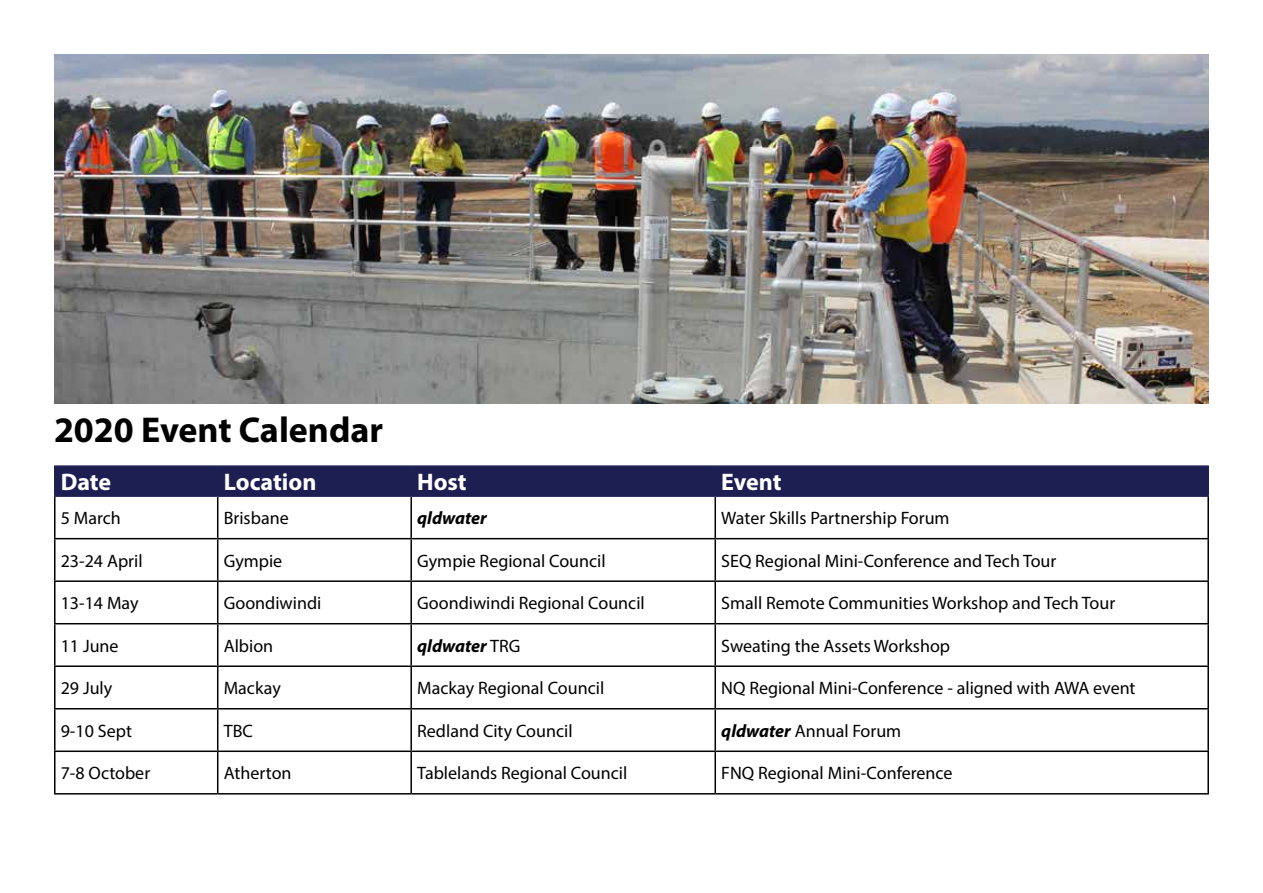
<style>
.page{position:relative;width:1263px;height:893px;background:#fff}
.page>*{position:absolute;margin:0;border:0;box-sizing:border-box;transform-origin:0 0}
.t1{font:700 36px "Myriad Pro";color:#000}
.t2{font:700 24px "Myriad Pro";color:#fff}
.t3{font:18px "Myriad Pro";color:#000}
.t4{font:italic 700 18px "Myriad Pro";color:#000}
.s1{font-weight:400;font-style:normal}
.s2{font-weight:700;font-style:italic}
</style>
<div class="page">
<div style="left:56px;top:467px;width:1151px;height:28px;background:#1d1f53"></div>
<svg style="left:56px;top:497px;width:1151px;height:296px"></svg>
<hr style="left:54px;top:497px;width:2px;height:41px;background:#000">
<hr style="left:217px;top:497px;width:1px;height:41px;background:#000">
<hr style="left:410px;top:497px;width:2px;height:41px;background:#000">
<hr style="left:714px;top:497px;width:2px;height:41px;background:#000">
<hr style="left:1207px;top:497px;width:2px;height:41px;background:#000">
<hr style="left:54px;top:538px;width:164px;height:1px;background:#000">
<hr style="left:54px;top:539px;width:2px;height:41px;background:#000">
<hr style="left:218px;top:538px;width:193px;height:1px;background:#000">
<hr style="left:217px;top:539px;width:1px;height:41px;background:#000">
<hr style="left:411px;top:538px;width:304px;height:1px;background:#000">
<hr style="left:410px;top:539px;width:2px;height:41px;background:#000">
<hr style="left:715px;top:538px;width:494px;height:1px;background:#000">
<hr style="left:714px;top:539px;width:2px;height:41px;background:#000">
<hr style="left:1207px;top:539px;width:2px;height:41px;background:#000">
<hr style="left:54px;top:580px;width:164px;height:2px;background:#000">
<hr style="left:54px;top:582px;width:2px;height:41px;background:#000">
<hr style="left:218px;top:580px;width:193px;height:2px;background:#000">
<hr style="left:217px;top:582px;width:1px;height:41px;background:#000">
<hr style="left:411px;top:580px;width:304px;height:2px;background:#000">
<hr style="left:410px;top:582px;width:2px;height:41px;background:#000">
<hr style="left:715px;top:580px;width:494px;height:2px;background:#000">
<hr style="left:714px;top:582px;width:2px;height:41px;background:#000">
<hr style="left:1207px;top:582px;width:2px;height:41px;background:#000">
<hr style="left:54px;top:623px;width:164px;height:1px;background:#000">
<hr style="left:54px;top:624px;width:2px;height:41px;background:#000">
<hr style="left:218px;top:623px;width:193px;height:1px;background:#000">
<hr style="left:217px;top:624px;width:1px;height:41px;background:#000">
<hr style="left:411px;top:623px;width:304px;height:1px;background:#000">
<hr style="left:410px;top:624px;width:2px;height:41px;background:#000">
<hr style="left:715px;top:623px;width:494px;height:1px;background:#000">
<hr style="left:714px;top:624px;width:2px;height:41px;background:#000">
<hr style="left:1207px;top:624px;width:2px;height:41px;background:#000">
<hr style="left:54px;top:665px;width:164px;height:2px;background:#000">
<hr style="left:54px;top:667px;width:2px;height:41px;background:#000">
<hr style="left:218px;top:665px;width:193px;height:2px;background:#000">
<hr style="left:217px;top:667px;width:1px;height:41px;background:#000">
<hr style="left:411px;top:665px;width:304px;height:2px;background:#000">
<hr style="left:410px;top:667px;width:2px;height:41px;background:#000">
<hr style="left:715px;top:665px;width:494px;height:2px;background:#000">
<hr style="left:714px;top:667px;width:2px;height:41px;background:#000">
<hr style="left:1207px;top:667px;width:2px;height:41px;background:#000">
<hr style="left:54px;top:708px;width:164px;height:1px;background:#000">
<hr style="left:54px;top:709px;width:2px;height:41px;background:#000">
<hr style="left:218px;top:708px;width:193px;height:1px;background:#000">
<hr style="left:217px;top:709px;width:1px;height:41px;background:#000">
<hr style="left:411px;top:708px;width:304px;height:1px;background:#000">
<hr style="left:410px;top:709px;width:2px;height:41px;background:#000">
<hr style="left:715px;top:708px;width:494px;height:1px;background:#000">
<hr style="left:714px;top:709px;width:2px;height:41px;background:#000">
<hr style="left:1207px;top:709px;width:2px;height:41px;background:#000">
<hr style="left:54px;top:750px;width:164px;height:2px;background:#000">
<hr style="left:54px;top:752px;width:2px;height:41px;background:#000">
<hr style="left:218px;top:750px;width:193px;height:2px;background:#000">
<hr style="left:217px;top:752px;width:1px;height:41px;background:#000">
<hr style="left:411px;top:750px;width:304px;height:2px;background:#000">
<hr style="left:410px;top:752px;width:2px;height:41px;background:#000">
<hr style="left:715px;top:750px;width:494px;height:2px;background:#000">
<hr style="left:714px;top:752px;width:2px;height:41px;background:#000">
<hr style="left:1207px;top:752px;width:2px;height:41px;background:#000">
<hr style="left:54px;top:793px;width:164px;height:1px;background:#000">
<hr style="left:218px;top:793px;width:193px;height:1px;background:#000">
<hr style="left:411px;top:793px;width:304px;height:1px;background:#000">
<hr style="left:715px;top:793px;width:494px;height:1px;background:#000">
<hr style="left:54px;top:465px;width:164px;height:2px;background:#1d1f53">
<hr style="left:54px;top:467px;width:2px;height:28px;background:#1d1f53">
<hr style="left:218px;top:465px;width:193px;height:2px;background:#1d1f53">
<hr style="left:411px;top:465px;width:304px;height:2px;background:#1d1f53">
<hr style="left:715px;top:465px;width:494px;height:2px;background:#1d1f53">
<hr style="left:1207px;top:467px;width:2px;height:28px;background:#1d1f53">
<hr style="left:54px;top:495px;width:164px;height:2px;background:#1d1f53">
<hr style="left:218px;top:495px;width:193px;height:2px;background:#1d1f53">
<hr style="left:411px;top:495px;width:304px;height:2px;background:#1d1f53">
<hr style="left:715px;top:495px;width:494px;height:2px;background:#1d1f53">
<img style="left:54px;top:54px;width:1155px;height:350px">
<h1 class="t1" style="left:54px;top:406px;width:331px">2020 Event Calendar</h1>
<h2 class="t2" style="left:61px;top:466px;width:52px">Date</h2>
<h2 class="t2" style="left:224px;top:466px;width:94px">Location</h2>
<h2 class="t2" style="left:417px;top:466px;width:51px">Host</h2>
<h2 class="t2" style="left:721px;top:466px;width:62px">Event</h2>
<p class="t3" style="left:61px;top:507px;width:62px">5 March</p>
<p class="t3" style="left:224px;top:507px;width:66px">Brisbane</p>
<p class="t4" style="left:417px;top:506px;width:71px">qldwater</p>
<p class="t3" style="left:721px;top:507px;width:230px">Water Skills Partnership Forum</p>
<p class="t3" style="left:61px;top:549px;width:83px">23-24 April</p>
<p class="t3" style="left:224px;top:549px;width:60px">Gympie</p>
<p class="t3" style="left:417px;top:549px;width:190px">Gympie Regional Council</p>
<p class="t3" style="left:721px;top:549px;width:337px">SEQ Regional Mini-Conference and Tech Tour</p>
<p class="t3" style="left:61px;top:592px;width:79px">13-14 May</p>
<p class="t3" style="left:224px;top:592px;width:99px">Goondiwindi</p>
<p class="t3" style="left:417px;top:592px;width:229px">Goondiwindi Regional Council</p>
<p class="t3" style="left:721px;top:592px;width:396px">Small Remote Communities Workshop and Tech Tour</p>
<p class="t3" style="left:61px;top:635px;width:59px">11 June</p>
<p class="t3" style="left:224px;top:635px;width:51px">Albion</p>
<p class="t4" style="left:417px;top:634px;width:105px">qldwater <span class="s1">TRG</span></p>
<p class="t3" style="left:721px;top:635px;width:230px">Sweating the Assets Workshop</p>
<p class="t3" style="left:61px;top:677px;width:53px">29 July</p>
<p class="t3" style="left:224px;top:677px;width:59px">Mackay</p>
<p class="t3" style="left:417px;top:677px;width:189px">Mackay Regional Council</p>
<p class="t3" style="left:721px;top:677px;width:416px">NQ Regional Mini-Conference - aligned with AWA event</p>
<p class="t3" style="left:61px;top:720px;width:73px">9-10 Sept</p>
<p class="t3" style="left:224px;top:720px;width:31px">TBC</p>
<p class="t3" style="left:417px;top:720px;width:157px">Redland City Council</p>
<p class="t3" style="left:721px;top:720px;width:182px"><span class="s2">qldwater</span> Annual Forum</p>
<p class="t3" style="left:61px;top:762px;width:91px">7-8 October</p>
<p class="t3" style="left:224px;top:762px;width:69px">Atherton</p>
<p class="t3" style="left:417px;top:762px;width:212px">Tablelands Regional Council</p>
<p class="t3" style="left:721px;top:762px;width:233px">FNQ Regional Mini-Conference</p>
</div>
